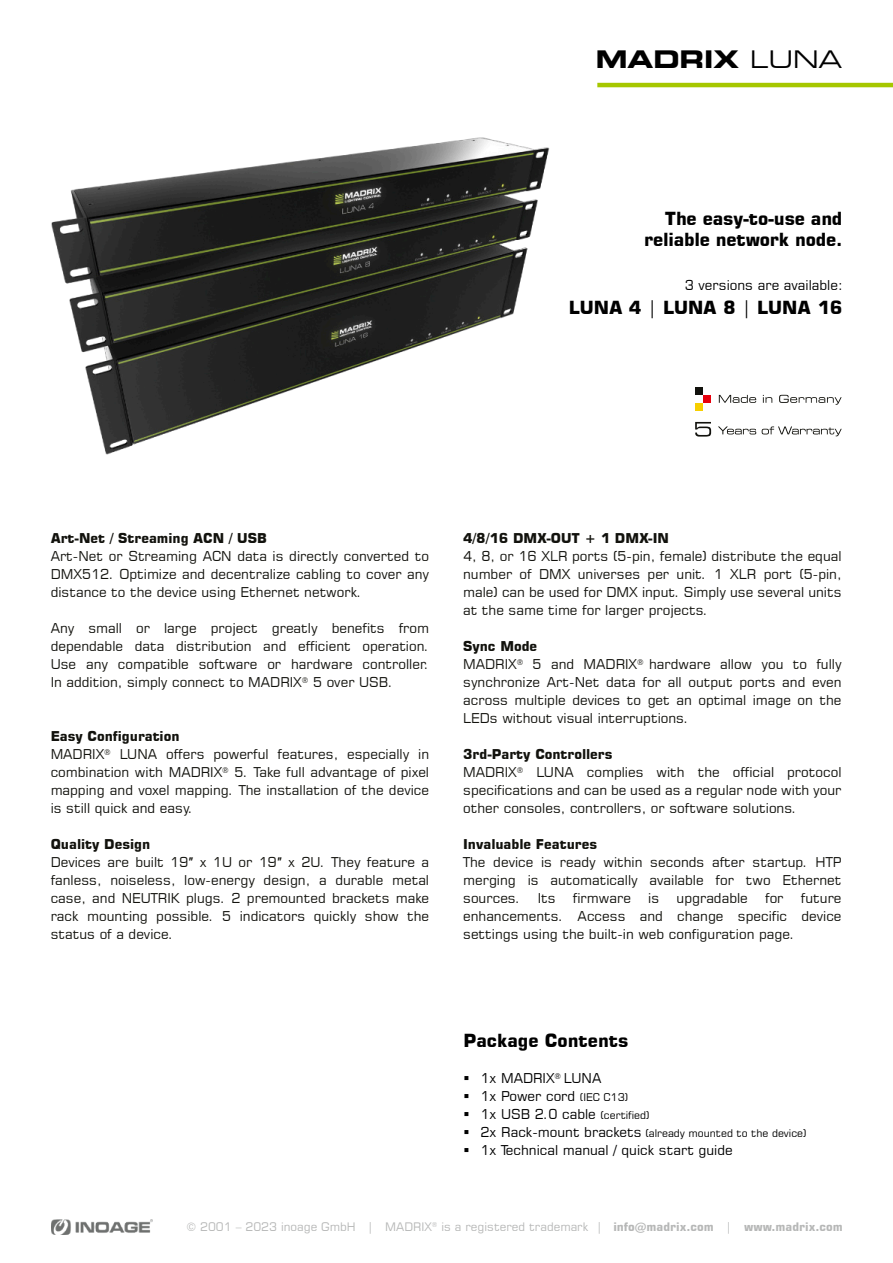
<style>
.page{position:relative;width:893px;height:1263px;background:#fff}
.page>*{position:absolute;margin:0;border:0;box-sizing:border-box;transform-origin:0 0}
.t1{font:700 expanded 24px "Square 721 BT";color:#000}
.t2{font:700 18px/21.6px "Square 721 BT";letter-spacing:-.01em;color:#000;text-align:right}
.t3{font:13.5px/18px "Square 721 BT";color:#12120d;text-align:justify}
.t4{font:13.5px/18px "Square 721 BT";color:#000}
.t5{font:700 13.5px "Square 721 BT";color:#12120d}
.t6{font:11.7px "Square 721 BT";color:rgb(110 112 111/.5)}
.t7{font:10.5px "Square 721 BT";color:#000}
.s1{font-weight:400}
.s2{font-weight:400;font-stretch:expanded}
.s3{font-weight:700}
.s4{font-family:"Arial"}
.s5{font-size:10.5px}
.s6{font-size:13.5px}
.s7{font-stretch:expanded}
</style>
<div class="page">
<img style="left:51px;top:137px;width:499px;height:318px">
<hr style="left:597px;top:83px;width:296px;height:4px;background:#a6c700">
<img style="left:51px;top:1219px;width:102px;height:16px">
<div style="left:695px;top:403px;width:8px;height:8px;background:#f7cf00"></div>
<div style="left:695px;top:387px;width:8px;height:8px;background:#12120d"></div>
<div style="left:703px;top:395px;width:8px;height:8px;background:#e7000d"></div>
<svg style="left:719px;top:395px;width:37px;height:8px"></svg>
<svg style="left:763px;top:395px;width:9px;height:8px"></svg>
<svg style="left:779px;top:395px;width:63px;height:10px"></svg>
<svg style="left:718px;top:426px;width:38px;height:8px"></svg>
<svg style="left:762px;top:426px;width:80px;height:10px"></svg>
<svg style="left:695px;top:422px;width:16px;height:15px"></svg>
<h1 class="t1" style="left:596px;top:50px;width:248px">MADRIX <span class="s1">LUNA</span></h1>
<h2 class="t2" style="left:644px;top:209px;width:200px">The easy-to-use and reliable network node.</h2>
<p class="t4" style="left:685px;top:278px;width:159px">3 versions are available:</p>
<h2 class="t2" style="left:569px;top:299px;width:275px">LUNA 4 <span class="s2">|</span> LUNA 8 <span class="s2">|</span> LUNA 16</h2>
<p class="t5" style="left:51px;top:533px;width:218px">Art-Net / Streaming ACN / USB</p>
<p class="t3" style="left:51px;top:548px;width:380px">Art-Net or Streaming ACN data is directly converted to DMX512. Optimize and decentralize cabling to cover any distance to the device using Ethernet network.</p>
<p class="t3" style="left:51px;top:620px;width:380px">Any small or large project greatly benefits from dependable data distribution and efficient operation.<br>Use any compatible software or hardware controller.<br>In addition, simply connect to MADRIX<sup>®</sup> 5 over USB.</p>
<p class="t3" style="left:51px;top:728px;width:380px;text-align:left"><span class="s3">Easy Configuration<br></span>MADRIX<sup>®</sup> LUNA offers powerful features, especially in combination with MADRIX<sup>®</sup> 5. Take full advantage of pixel mapping and voxel mapping. The installation of the device is still quick and easy.</p>
<p class="t3" style="left:51px;top:836px;width:380px;text-align:left"><span class="s3">Quality Design<br></span>Devices are built 19<span class="s4">″</span> x 1U or 19<span class="s4">″</span> x 2U. They feature a fanless, noiseless, low-energy design, a durable metal case, and NEUTRIK plugs. 2 premounted brackets make rack mounting possible. 5 indicators quickly show the status of a device.</p>
<p class="t5" style="left:463px;top:533px;width:207px">4/8/16 DMX-OUT + 1 DMX-IN</p>
<p class="t3" style="left:463px;top:548px;width:380px">4, 8, or 16 XLR ports (5-pin, female) distribute the equal number of DMX universes per unit. 1 XLR port (5-pin, male) can be used for DMX input. Simply use several units at the same time for larger projects.</p>
<p class="t3" style="left:463px;top:638px;width:380px;text-align:left"><span class="s3">Sync Mode<br></span>MADRIX<sup>®</sup> 5 and MADRIX<sup>®</sup> hardware allow you to fully synchronize Art-Net data for all output ports and even across multiple devices to get an optimal image on the LEDs without visual interruptions.</p>
<p class="t3" style="left:463px;top:746px;width:380px;text-align:left"><span class="s3">3rd-Party Controllers<br></span>MADRIX<sup>®</sup> LUNA complies with the official protocol specifications and can be used as a regular node with your other consoles, controllers, or software solutions.</p>
<p class="t5" style="left:463px;top:839px;width:135px">Invaluable Features</p>
<p class="t3" style="left:463px;top:854px;width:380px">The device is ready within seconds after startup. HTP merging is automatically available for two Ethernet sources.</p>
<p class="t3" style="left:463px;top:890px;width:380px;text-indent:338px">future enhancements. Access and change specific device settings using the built-in web configuration page.</p>
<p class="t3" style="left:538px;top:890px;width:19px">Its</p>
<p class="t3" style="left:573px;top:890px;width:60px">firmware</p>
<p class="t3" style="left:648px;top:890px;width:13px">is</p>
<p class="t3" style="left:677px;top:890px;width:73px">upgradable</p>
<p class="t3" style="left:765px;top:890px;width:20px">for</p>
<h2 class="t2" style="left:463px;top:1032px;width:166px">Package Contents</h2>
<p class="t4" style="left:480px;top:1070px;width:171px">1x MADRIX<sup>®</sup> LUNA<br>1x Power cord <span class="s5">(IEC C13)<br></span>1x USB 2.0 cable <span class="s5">(certified)</span></p>
<p class="t7" style="left:480px;top:1129px;width:328px"><span class="s6">2x Rack-mount brackets</span> (already mounted to the device)</p>
<p class="t4" style="left:480px;top:1142px;width:254px">1x Technical manual / quick start guide</p>
<p class="t6" style="left:186px;top:1222px;width:658px">© 2001 – 2023 inoage GmbH <span class="s7">|</span> MADRIX<sup>®</sup> is a registered trademark <span class="s7">|</span> <span class="s3">info@madrix.com</span> <span class="s7">|</span> <span class="s3">www.madrix.com</span></p>
</div>
